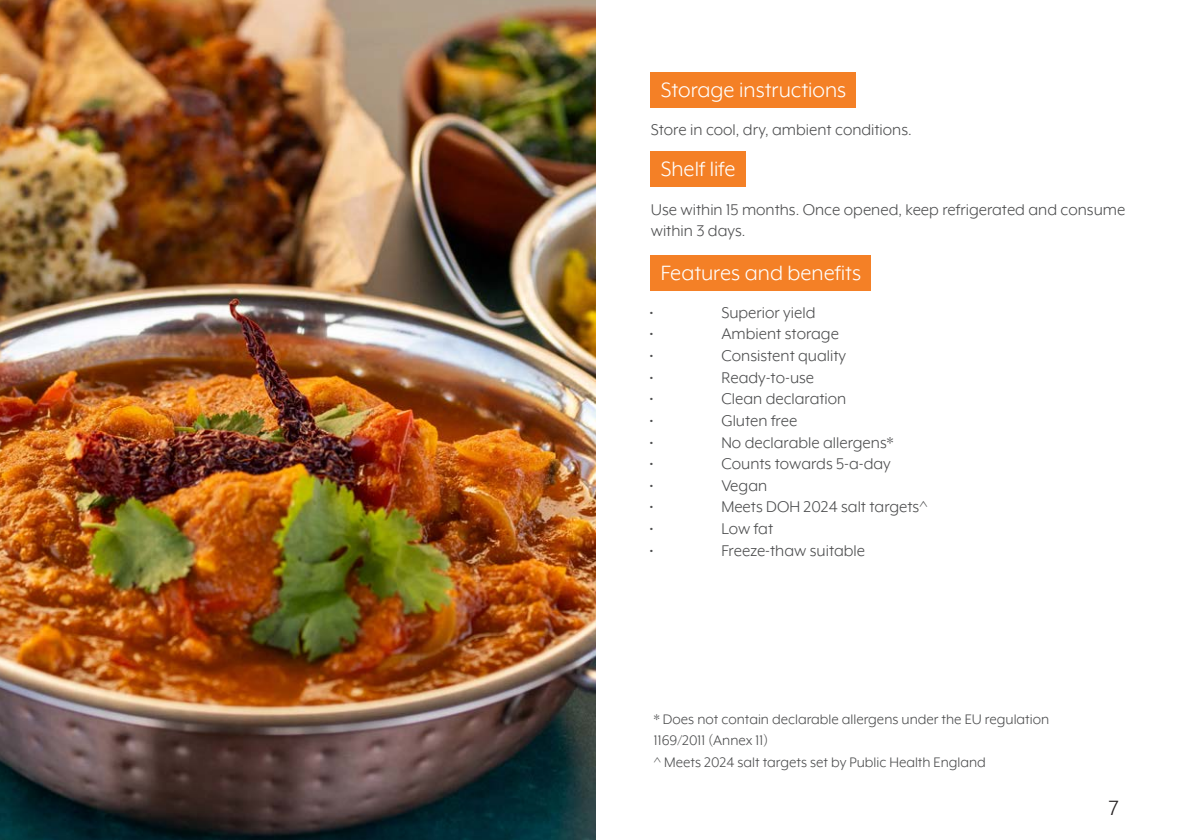
<style>
.page{position:relative;width:1191px;height:840px;background:#fff}
.page>*{position:absolute;margin:0;border:0;box-sizing:border-box;transform-origin:0 0}
.t1{font:24px "Mr Eaves XL Mod OT";color:#fff}
.t2{font:24px "Mr Eaves XL Mod OT";color:#231f20}
.t3{font:18px/21.6px "Mr Eaves XL Mod OT";color:#4b4c4d}
.t4{font:16px/21.6px "Mr Eaves XL Mod OT";color:#4b4c4d}
</style>
<div class="page">
<img style="left:0;top:0;width:595px;height:839px">
<div style="left:650px;top:72px;width:206px;height:35px;background:#f48026"></div>
<div style="left:650px;top:255px;width:220px;height:35px;background:#f48026"></div>
<div style="left:650px;top:151px;width:96px;height:36px;background:#f48026"></div>
<p class="t1" style="left:660px;top:77px;width:187px">Storage instructions</p>
<p class="t3" style="left:651px;top:119px;width:262px">Store in cool, dry, ambient conditions.</p>
<p class="t1" style="left:660px;top:156px;width:76px">Shelf life</p>
<p class="t3" style="left:651px;top:198px;width:476px">Use within 15 months. Once opened, keep refrigerated and consume within 3 days.</p>
<p class="t1" style="left:660px;top:259px;width:202px">Features and benefits</p>
<p class="t3" style="left:649px;top:301px;width:6px">•</p>
<p class="t3" style="left:721px;top:301px;width:96px">Superior yield</p>
<p class="t3" style="left:649px;top:323px;width:6px">•</p>
<p class="t3" style="left:721px;top:323px;width:119px">Ambient storage</p>
<p class="t3" style="left:649px;top:344px;width:6px">•</p>
<p class="t3" style="left:721px;top:344px;width:126px">Consistent quality</p>
<p class="t3" style="left:649px;top:366px;width:6px">•</p>
<p class="t3" style="left:721px;top:366px;width:94px">Ready-to-use</p>
<p class="t3" style="left:649px;top:388px;width:6px">•</p>
<p class="t3" style="left:721px;top:388px;width:126px">Clean declaration</p>
<p class="t3" style="left:649px;top:409px;width:6px">•</p>
<p class="t3" style="left:721px;top:409px;width:77px">Gluten free</p>
<p class="t3" style="left:649px;top:431px;width:6px">•</p>
<p class="t3" style="left:721px;top:431px;width:174px">No declarable allergens*</p>
<p class="t3" style="left:649px;top:452px;width:6px">•</p>
<p class="t3" style="left:721px;top:452px;width:171px">Counts towards 5-a-day</p>
<p class="t3" style="left:649px;top:474px;width:6px">•</p>
<p class="t3" style="left:721px;top:474px;width:47px">Vegan</p>
<p class="t3" style="left:649px;top:496px;width:6px">•</p>
<p class="t3" style="left:721px;top:496px;width:208px">Meets DOH 2024 salt targets^</p>
<p class="t3" style="left:649px;top:517px;width:6px">•</p>
<p class="t3" style="left:721px;top:517px;width:53px">Low fat</p>
<p class="t3" style="left:649px;top:539px;width:6px">•</p>
<p class="t3" style="left:721px;top:539px;width:145px">Freeze-thaw suitable</p>
<p class="t4" style="left:654px;top:707px;width:396px">* Does not contain declarable allergens under the EU regulation<br>1169/2011 (Annex 11)</p>
<p class="t4" style="left:654px;top:750px;width:333px">^ Meets 2024 salt targets set by Public Health England</p>
<h1 class="t2" style="left:1108px;top:793px;width:12px">7</h1>
</div>
